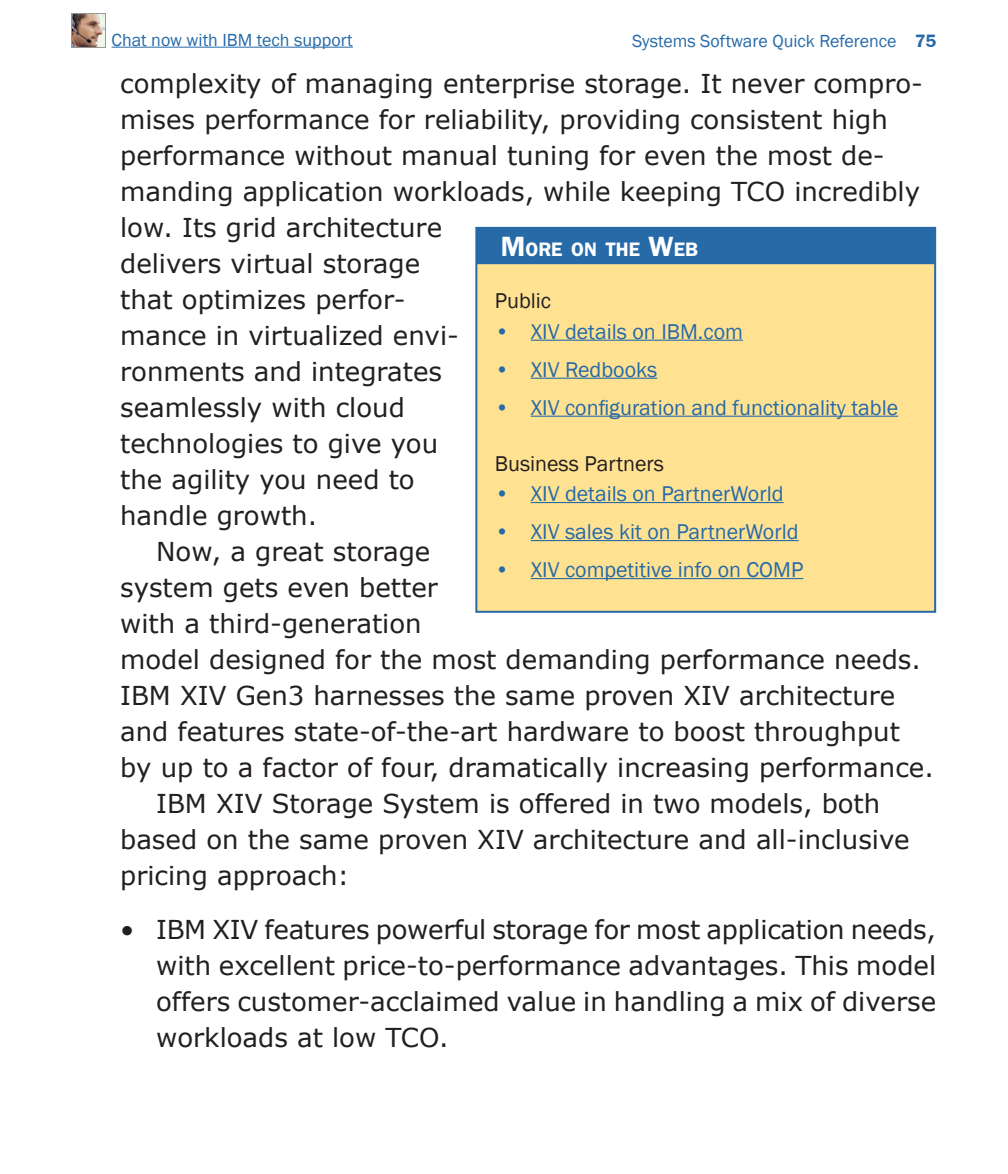
<style>
.page{position:relative;width:1008px;height:1174px;background:#fff}
.page>*{position:absolute;margin:0;border:0;box-sizing:border-box;transform-origin:0 0}
.t1{font:26px/36px "Verdana";color:#231f20}
.bl1{font:26px/36px "Verdana";color:#231f20;text-align:justify}
.bxt{font:22px "Franklin Gothic";color:#266aa8}
.bxt-2{font:22px "Franklin Gothic";color:#231f20}
.bxh{font:600 19.6px "Franklin Gothic";color:#fff}
.None-2{font:18px "Franklin Gothic";color:#266aa8}
.s1{font-family:"Franklin Gothic IT Cby BT";font-weight:600}
.s2{font-size:28px}
</style>
<div class="page">
<hr style="left:112px;top:47px;width:241px;height:1px;background:#266aa8">
<img style="left:71px;top:14px;width:34px;height:34px">
<div style="left:475px;top:227px;width:461px;height:386px;background:#ffe192;border:2px solid #266aa8"></div>
<div style="left:477px;top:228px;width:458px;height:36px;background:#266aa8"></div>
<hr style="left:531px;top:340px;width:212px;height:1px;background:#266aa8">
<hr style="left:531px;top:378px;width:126px;height:1px;background:#266aa8">
<hr style="left:531px;top:416px;width:367px;height:1px;background:#266aa8">
<hr style="left:531px;top:502px;width:253px;height:1px;background:#266aa8">
<hr style="left:531px;top:540px;width:268px;height:1px;background:#266aa8">
<hr style="left:531px;top:578px;width:272px;height:1px;background:#266aa8">
<p class="None-2" style="left:112px;top:29px;width:243px">Chat now with IBM tech support</p>
<p class="None-2" style="left:632px;top:30px;width:306px">Systems Software Quick Reference <span class="s1">75</span></p>
<p class="t1" style="left:120px;top:64px;width:804px">complexity of managing enterprise storage. It never compro&shy;mises performance for reliability, providing consistent high performance without manual tuning for even the most de&shy;manding application workloads, while keeping TCO incredibly low. Its grid architecture<br>delivers virtual storage<br>that optimizes perfor-<br>mance in virtualized envi-<br>ronments and integrates<br>seamlessly with cloud<br>technologies to give you<br>the agility you need to<br>handle growth.</p>
<p class="t1" style="left:120px;top:532px;width:815px;text-indent:36px">Now, a great storage<br>system gets even better<br>with a third-generation<br>model designed for the most demanding performance needs.<br>IBM XIV Gen3 harnesses the same proven XIV architecture and features state-of-the-art hardware to boost throughput by up to a factor of four, dramatically increasing performance.</p>
<p class="t1" style="left:120px;top:784px;width:791px;text-indent:36px">IBM XIV Storage System is offered in two models, both based on the same proven XIV architecture and all-inclusive pricing approach:</p>
<p class="bl1" style="left:156px;top:910px;width:782px;text-indent:-36px">• IBM XIV features powerful storage for most application needs, with excellent price-to-performance advantages. This model offers customer-acclaimed value in handling a mix of diverse workloads at low TCO.</p>
<p class="bxh" style="left:501px;top:238px;width:199px"><span class="s2">M</span>ORE ON THE <span class="s2">W</span>EB</p>
<p class="bxt-2" style="left:495px;top:287px;width:58px">Public</p>
<p class="bxt" style="left:495px;top:317px;width:250px">• XIV details on IBM.com</p>
<p class="bxt" style="left:495px;top:355px;width:164px">• XIV Redbooks</p>
<p class="bxt" style="left:495px;top:393px;width:405px">• XIV configuration and functionality table</p>
<p class="bxt-2" style="left:495px;top:449px;width:171px">Business Partners</p>
<p class="bxt" style="left:495px;top:480px;width:290px">• XIV details on PartnerWorld</p>
<p class="bxt" style="left:495px;top:518px;width:305px">• XIV sales kit on PartnerWorld</p>
<p class="bxt" style="left:495px;top:556px;width:310px">• XIV competitive info on COMP</p>
</div>
